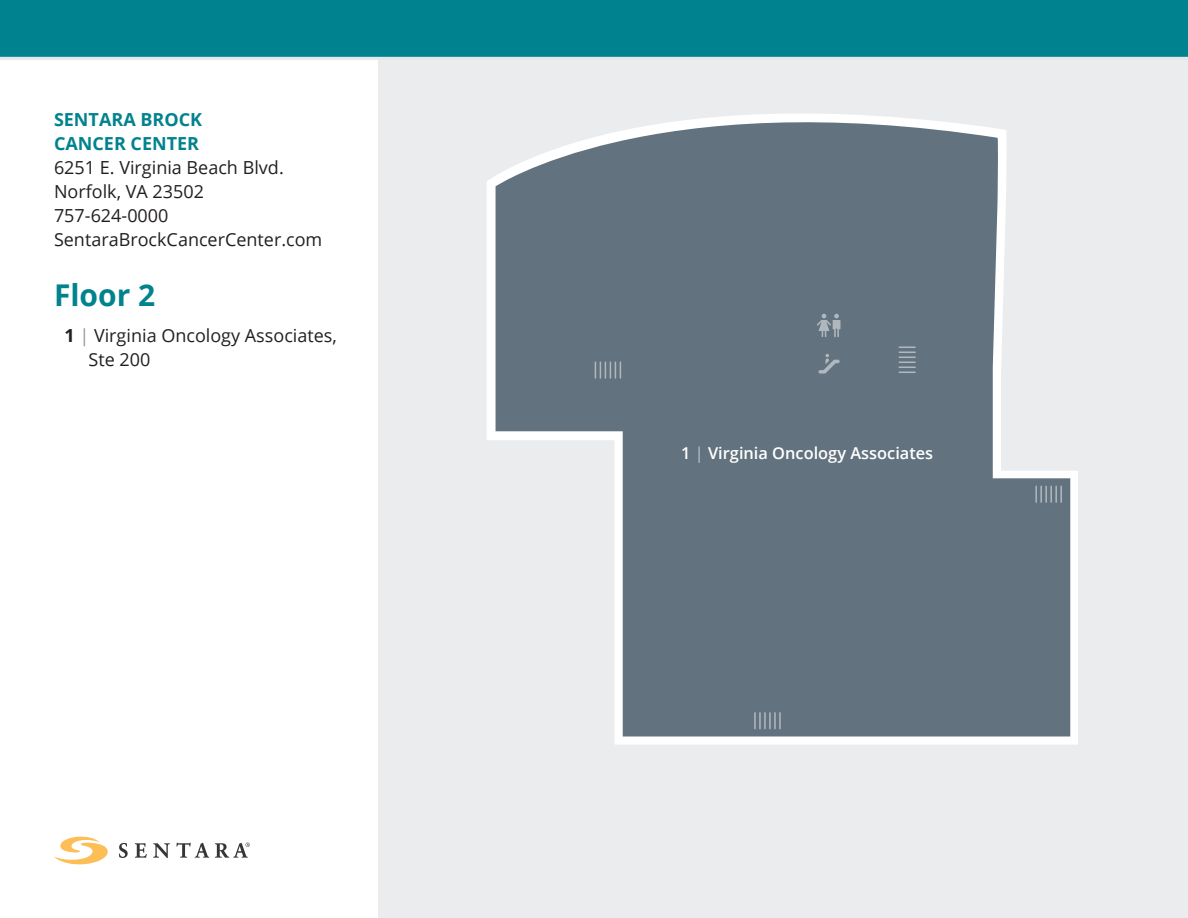
<style>
.page{position:relative;width:1188px;height:918px;background:#fff}
.page>*{position:absolute;margin:0;border:0;box-sizing:border-box;transform-origin:0 0}
.t1{font:700 30px "Open Sans";color:#00838e}
.t2{font:18px/24px "Open Sans";color:#231f20}
.t3{font:700 18px/24px "Open Sans";color:#00838e}
.t4{font:600 16.35px "Open Sans";color:#fff}
.s1{font-weight:700}
.s2{color:#939598}
.s3{color:rgb(255 255 255/.5)}
</style>
<div class="page">
<div style="left:378px;top:42px;width:810px;height:876px;background:#eaecee"></div>
<svg style="left:487px;top:176px;width:591px;height:569px"></svg>
<svg style="left:496px;top:113px;width:574px;height:623px;fill:#62727f"></svg>
<svg style="left:817px;top:314px;width:23px;height:23px"></svg>
<svg style="left:818px;top:354px;width:22px;height:20px"></svg>
<svg style="left:1035px;top:486px;width:27px;height:16px"></svg>
<svg style="left:754px;top:713px;width:27px;height:16px"></svg>
<svg style="left:595px;top:362px;width:26px;height:16px"></svg>
<svg style="left:899px;top:346px;width:16px;height:27px"></svg>
<svg style="left:54px;top:837px;width:54px;height:27px"></svg>
<svg style="left:119px;top:843px;width:9px;height:15px"></svg>
<svg style="left:135px;top:843px;width:12px;height:15px"></svg>
<svg style="left:153px;top:843px;width:17px;height:15px"></svg>
<svg style="left:176px;top:843px;width:33px;height:15px"></svg>
<svg style="left:215px;top:843px;width:35px;height:15px"></svg>
<div style="left:0;top:0;width:1188px;height:57px;background:#00838e"></div>
<hr style="left:0;top:57px;width:1188px;height:3px;background:#e6e7e9">
<p class="t3" style="left:54px;top:107px;width:150px">SENTARA BROCK<br>CANCER CENTER</p>
<p class="t2" style="left:54px;top:155px;width:231px">6251 E. Virginia Beach Blvd.</p>
<p class="t2" style="left:54px;top:179px;width:152px">Norfolk, VA 23502</p>
<p class="t2" style="left:54px;top:203px;width:116px">757-624-0000</p>
<p class="t2" style="left:54px;top:227px;width:270px">SentaraBrockCancerCenter.com</p>
<p class="t1" style="left:54px;top:274px;width:103px">Floor 2</p>
<p class="t2" style="left:88px;top:323px;width:250px;text-indent:-24px"><span class="s1">1</span> <span class="s2">|</span> Virginia Oncology Associates,<br>Ste 200</p>
<p class="t4" style="left:681px;top:441px;width:254px">1 <span class="s3">|</span> Virginia Oncology Associates</p>
</div>
